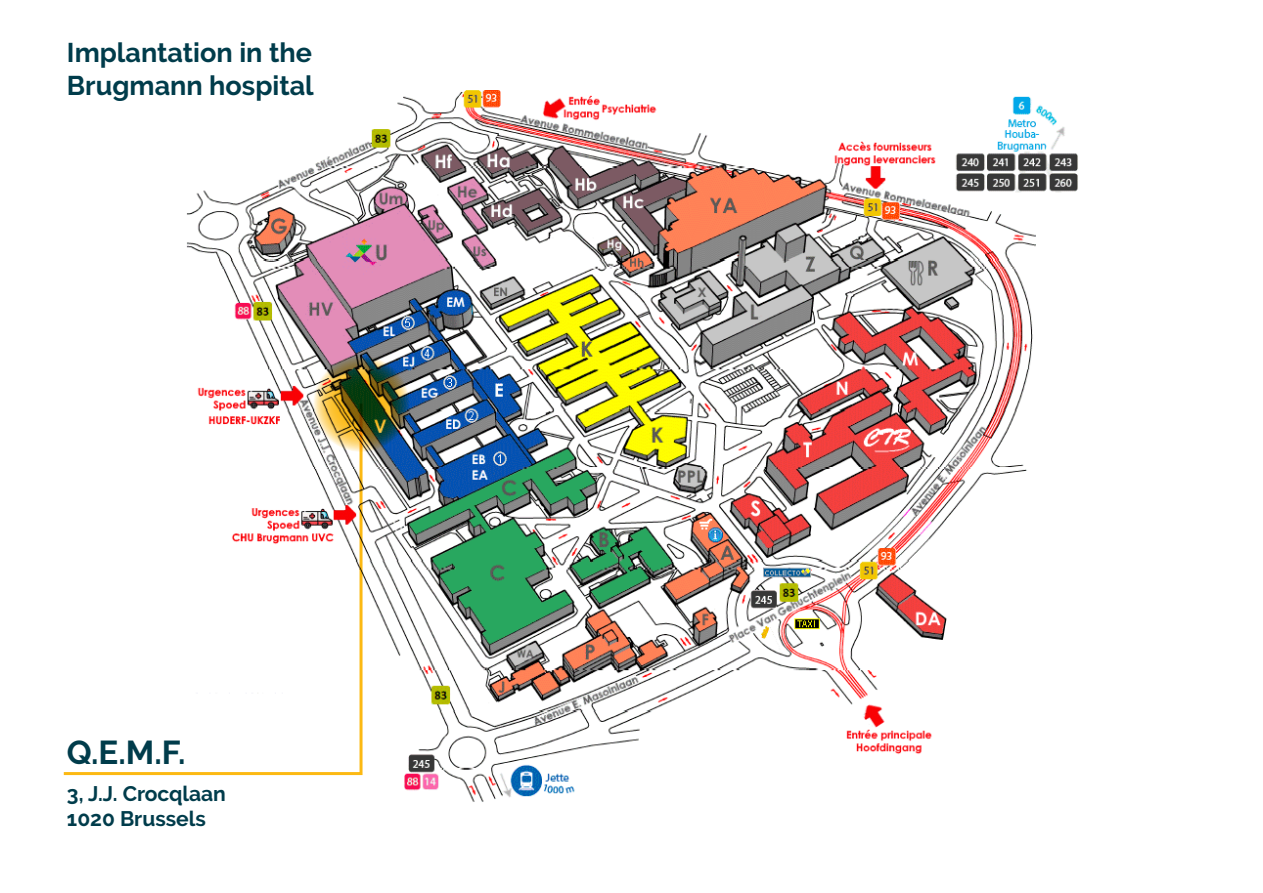
<style>
.page{position:relative;width:1263px;height:893px;background:#fff}
.page>*{position:absolute;margin:0;border:0;box-sizing:border-box;transform-origin:0 0}
.t1{font:700 33px "Raleway";color:#003c4b}
.t2{font:700 27px/32.4px "Raleway";color:#003c4b}
.t3{font:700 21px/25.2px "Raleway";color:#003c4b}
</style>
<div class="page">
<img style="left:185px;top:90px;width:893px;height:712px">
<img style="left:313px;top:355px;width:96px;height:97px;border-radius:50%">
<svg style="left:64px;top:404px;width:298px;height:371px"></svg>
<p class="t2" style="left:67px;top:37px;width:248px">Implantation in the<br>Brugmann hospital</p>
<p class="t1" style="left:67px;top:733px;width:120px">Q.E.M.F.</p>
<p class="t3" style="left:67px;top:781px;width:160px">3, J.J. Crocqlaan<br>1020 Brussels</p>
</div>
